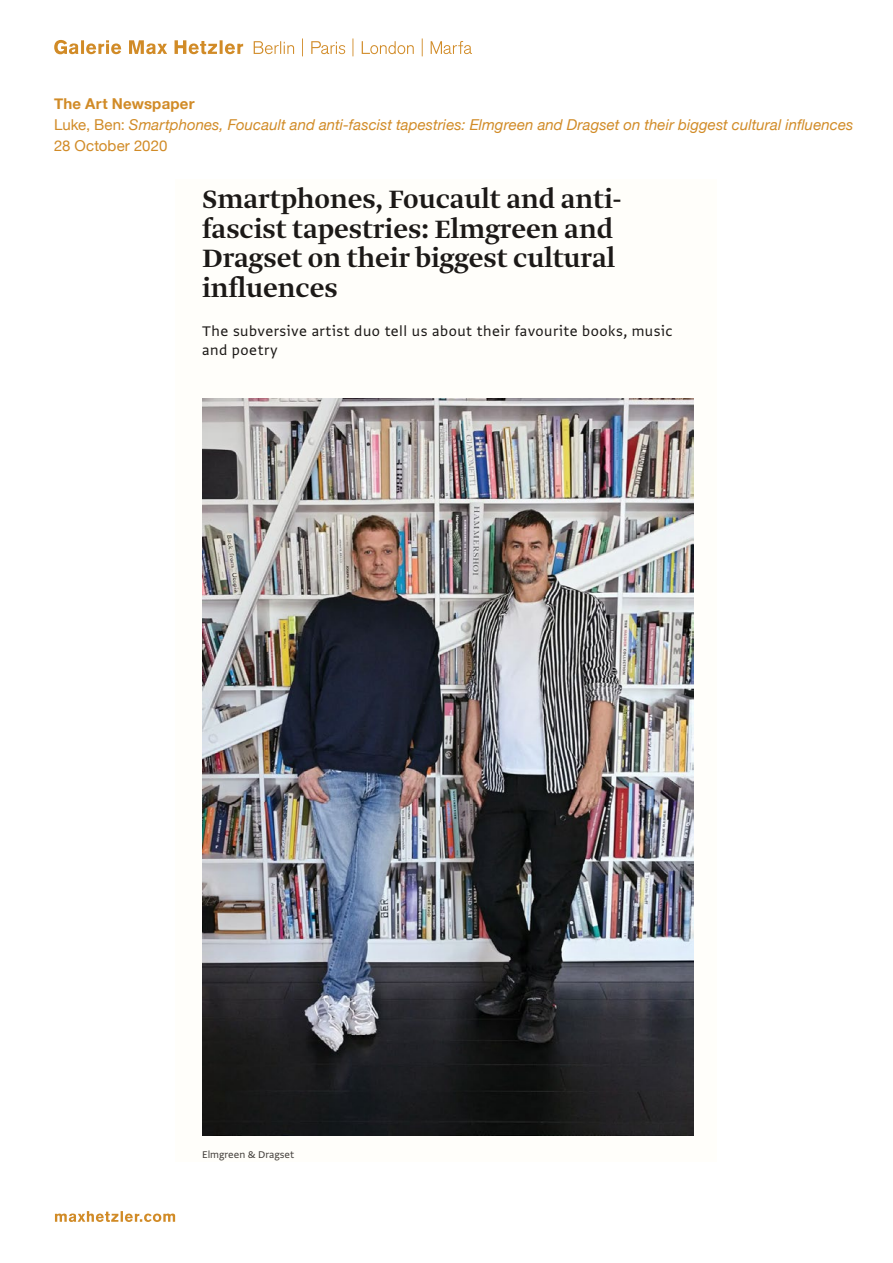
<style>
.page{position:relative;width:893px;height:1263px;background:#fff}
.page>*{position:absolute;margin:0;border:0;box-sizing:border-box;transform-origin:0 0}
.t1{font:500 29.7px/29.7px "Greta Display LCG";color:#1c1917}
.t2{font:16.5px/18.1px "Greta Sans LCG";letter-spacing:.03em;color:#1c1917}
.t3{font:italic 15px/21px "Helvetica Neue";letter-spacing:.005em;color:#d18b27}
.t4{font:11.55px "Greta Sans LCG";color:#44403c}
.s1{font-weight:700;font-style:normal}
.s2{font-style:normal}
</style>
<div class="page">
<svg style="left:55px;top:1211px;width:120px;height:11px"></svg>
<svg style="left:54px;top:38px;width:418px;height:18px"></svg>
<div style="left:176px;top:179px;width:541px;height:982px;background:#fffefa"></div>
<img style="left:202px;top:399px;width:491px;height:736px">
<p class="t3" style="left:54px;top:94px;width:801px"><span class="s1">The Art Newspaper<br></span><span class="s2">Luke, Ben:</span> Smartphones, Foucault and anti-fascist tapestries: Elmgreen and Dragset on their biggest cultural influences<br><span class="s2">28 October 2020</span></p>
<h1 class="t1" style="left:202px;top:185px;width:421px">Smartphones, Foucault and anti&shy;fascist tapestries: Elmgreen and<br>Dragset on their biggest cultural influences</h1>
<p class="t2" style="left:202px;top:322px;width:472px">The subversive artist duo tell us about their favourite books, music and poetry</p>
<p class="t4" style="left:202px;top:1147px;width:94px">Elmgreen &amp; Dragset</p>
</div>
